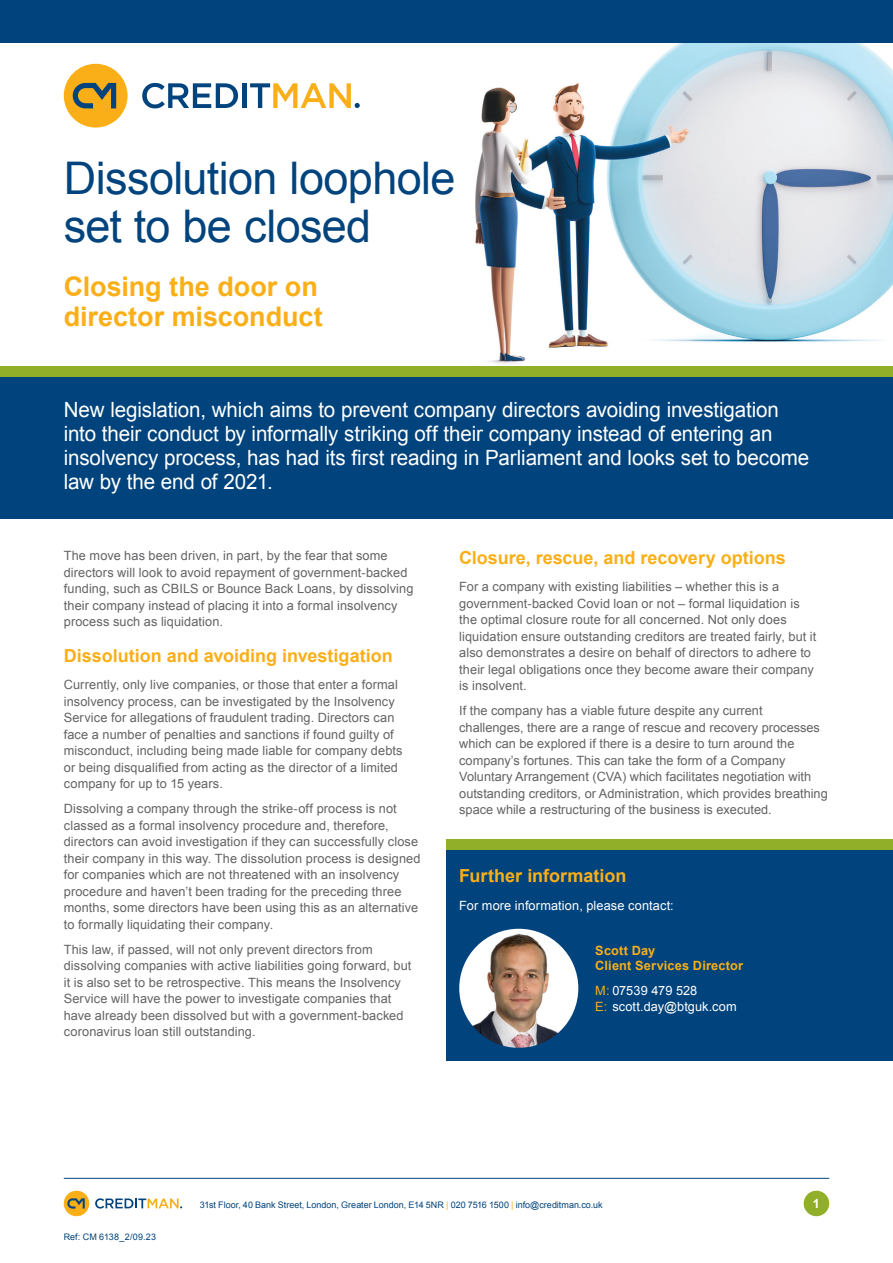
<style>
.page{position:relative;width:893px;height:1263px;background:#fff}
.page>*{position:absolute;margin:0;border:0;box-sizing:border-box;transform-origin:0 0}
.t1{font:45px/48px "Arial";letter-spacing:-.015em;color:#01437c}
.t2{font:700 27px/30px "Arial";color:#faaf18}
.t3{font:21px/24px "Arial";letter-spacing:-.005em;color:#fff}
.t4{font:700 18px "Arial";color:#faaf18}
.body_copy_8_5_11pt__100__blk{font:12.75px/16.5px "Arial";letter-spacing:.01em;color:#636366}
.Contact_A4_Tel_Mob_Email{font:12.75px "Arial";letter-spacing:.005em;color:#fff}
.body_copy_8_5_11pt__100__blk-2{font:12.75px "Arial";letter-spacing:.01em;color:#fff}
.Contact_A4_Name_and_Title{font:700 12.75px/15px "Arial";letter-spacing:.015em;color:#faaf18}
.t5{font:700 12.75px "Arial";color:#fff}
.t6{font:9px "Arial";color:#01437c}
.s1{color:#faaf18}
</style>
<div class="page">
<img style="left:475px;top:43px;width:418px;height:321px">
<div style="left:0;top:0;width:893px;height:43px;background:#01437c"></div>
<div style="left:0;top:376px;width:893px;height:143px;background:#01437c"></div>
<div style="left:804px;top:1191px;width:25px;height:25px;background:#92af2a;border-radius:50%"></div>
<div style="left:64px;top:64px;width:64px;height:64px;background:#faaf18;border-radius:50%"></div>
<svg style="left:73px;top:83px;width:43px;height:25px"></svg>
<svg style="left:142px;top:83px;width:96px;height:25px"></svg>
<div style="left:242px;top:83px;width:5px;height:25px;background:#01437c"></div>
<svg style="left:250px;top:83px;width:110px;height:25px"></svg>
<div style="left:64px;top:1191px;width:25px;height:25px;background:#faaf18;border-radius:50%"></div>
<svg style="left:67px;top:1198px;width:18px;height:10px"></svg>
<svg style="left:95px;top:1198px;width:87px;height:10px"></svg>
<hr style="left:64px;top:1178px;width:765px;height:1px;background:#01437c">
<div style="left:0;top:366px;width:893px;height:10px;background:#92af2a"></div>
<div style="left:446px;top:850px;width:447px;height:210px;background:#01437c"></div>
<div style="left:446px;top:840px;width:447px;height:10px;background:#92af2a"></div>
<img style="left:459px;top:929px;width:119px;height:119px;border-radius:60px">
<p class="t1" style="left:64px;top:155px;width:393px">Dissolution loophole set to be closed</p>
<p class="t2" style="left:64px;top:272px;width:261px">Closing the door on director misconduct</p>
<p class="t3" style="left:64px;top:398px;width:747px">New legislation, which aims to prevent company directors avoiding investigation into their conduct by informally striking off their company instead of entering an insolvency process, has had its first reading in Parliament and looks set to become law by the end of 2021.</p>
<p class="body_copy_8_5_11pt__100__blk" style="left:64px;top:547px;width:351px">The move has been driven, in part, by the fear that some directors will look to avoid repayment of government-backed funding, such as CBILS or Bounce Back Loans, by dissolving their company instead of placing it into a formal insolvency process such as liquidation.</p>
<p class="t4" style="left:64px;top:644px;width:331px">Dissolution and avoiding investigation</p>
<p class="body_copy_8_5_11pt__100__blk" style="left:64px;top:676px;width:340px">Currently, only live companies, or those that enter a formal insolvency process, can be investigated by the Insolvency Service for allegations of fraudulent trading. Directors can face a number of penalties and sanctions if found guilty of misconduct, including being made liable for company debts or being disqualified from acting as the director of a limited company for up to 15 years.</p>
<p class="body_copy_8_5_11pt__100__blk" style="left:64px;top:800px;width:358px">Dissolving a company through the strike-off process is not classed as a formal insolvency procedure and, therefore, directors can avoid investigation if they can successfully close their company in this way. The dissolution process is designed for companies which are not threatened with an insolvency procedure and haven’t been trading for the preceding three months, some directors have been using this as an alternative to formally liquidating their company.</p>
<p class="body_copy_8_5_11pt__100__blk" style="left:64px;top:941px;width:349px">This law, if passed, will not only prevent directors from dissolving companies with active liabilities going forward, but it is also set to be retrospective. This means the Insolvency Service will have the power to investigate companies that have already been dissolved but with a government-backed coronavirus loan still outstanding.</p>
<p class="t4" style="left:459px;top:546px;width:328px">Closure, rescue, and recovery options</p>
<p class="body_copy_8_5_11pt__100__blk" style="left:459px;top:578px;width:359px">For a company with existing liabilities – whether this is a government-backed Covid loan or not – formal liquidation is the optimal closure route for all concerned. Not only does liquidation ensure outstanding creditors are treated fairly, but it also demonstrates a desire on behalf of directors to adhere to their legal obligations once they become aware their company is insolvent.</p>
<p class="body_copy_8_5_11pt__100__blk" style="left:459px;top:702px;width:370px">If the company has a viable future despite any current challenges, there are a range of rescue and recovery processes which can be explored if there is a desire to turn around the company’s fortunes. This can take the form of a Company Voluntary Arrangement (CVA) which facilitates negotiation with outstanding creditors, or Administration, which provides breathing space while a restructuring of the business is executed.</p>
<p class="t4" style="left:459px;top:864px;width:169px">Further information</p>
<p class="body_copy_8_5_11pt__100__blk-2" style="left:459px;top:897px;width:216px">For more information, please contact:</p>
<p class="Contact_A4_Name_and_Title" style="left:595px;top:943px;width:149px">Scott Day<br>Client Services Director</p>
<p class="Contact_A4_Tel_Mob_Email" style="left:595px;top:982px;width:104px"><span class="s1">M:</span> 07539 479 528</p>
<p class="Contact_A4_Tel_Mob_Email" style="left:595px;top:998px;width:143px"><span class="s1">E:</span> scott.day@btguk.com</p>
<p class="t6" style="left:64px;top:1231px;width:94px">Ref: CM 6138_2/09.23</p>
<p class="t6" style="left:200px;top:1199px;width:404px">31st Floor, 40 Bank Street, London, Greater London, E14 5NR <span class="s1">|</span> 020 7516 1500 <span class="s1">|</span> info@creditman.co.uk</p>
<p class="t5" style="left:813px;top:1195px;width:9px">1</p>
</div>
